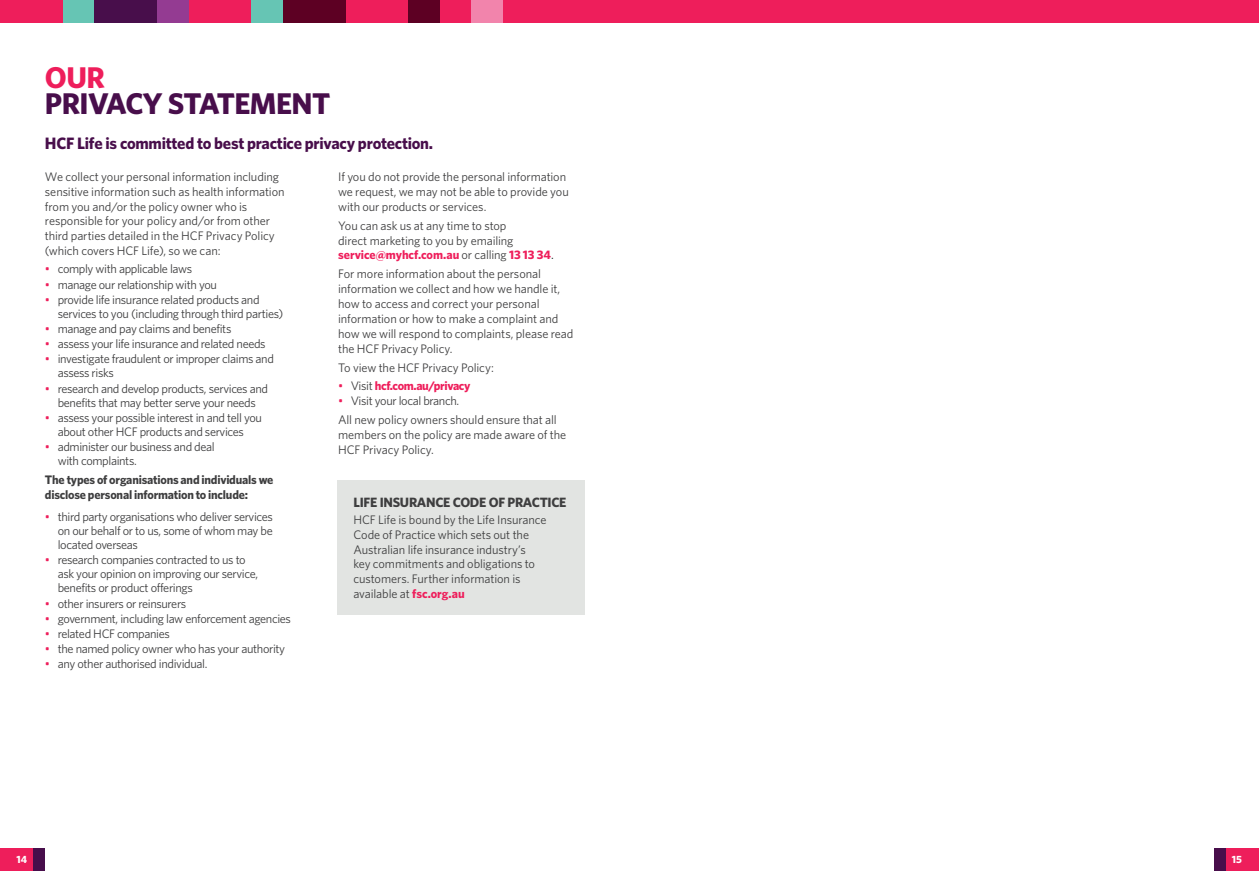
<style>
.page{position:relative;width:1259px;height:893px;background:#fff}
.page>*{position:absolute;margin:0;border:0;box-sizing:border-box;transform-origin:0 0}
.t1{font:700 30px/25.5px "Whitney";letter-spacing:-.02em;color:#480e4b}
.t2{font:700 16.5px "Whitney";letter-spacing:-.015em;color:#480e4b}
.S2_Legal{font:700 13.5px "Whitney";letter-spacing:-.02em;color:#3e3e3f}
.Body_Legal{font:12.3px/14.9px "Whitney";letter-spacing:-.02em;color:#3e3e3f}
.S3_Legal{font:700 12.3px/14.9px "Whitney";letter-spacing:-.015em;color:#3e3e3f}
.t3{font:700 12.3px "Whitney";letter-spacing:-.03em;color:#ee1e5b}
.t4{font:700 10.5px "Whitney";color:#fff}
.s1{color:#ee1e5b}
.s2{font-weight:700;color:#ee1e5b}
.s3{color:#141c1b}
.s4{font-weight:400}
.s5{font-weight:400;color:#3e3e3f}
</style>
<div class="page">
<div style="left:0;top:0;width:1259px;height:22px;background:#ee1e5b"></div>
<div style="left:63px;top:0;width:31px;height:22px;background:#66c5b4"></div>
<div style="left:94px;top:0;width:63px;height:22px;background:#480e4b"></div>
<div style="left:157px;top:0;width:31px;height:22px;background:#943b92"></div>
<div style="left:251px;top:0;width:32px;height:22px;background:#66c5b4"></div>
<div style="left:283px;top:0;width:62px;height:22px;background:#5d0023"></div>
<div style="left:408px;top:0;width:32px;height:22px;background:#5d0023"></div>
<div style="left:471px;top:0;width:31px;height:22px;background:#f284ac"></div>
<div style="left:337px;top:480px;width:247px;height:134px;background:#e2e4e2"></div>
<div style="left:1225px;top:848px;width:34px;height:22px;background:#ee1e5b"></div>
<div style="left:1214px;top:848px;width:11px;height:22px;background:#480e4b"></div>
<div style="left:0;top:848px;width:34px;height:22px;background:#ee1e5b"></div>
<div style="left:34px;top:848px;width:11px;height:22px;background:#480e4b"></div>
<p class="t1" style="left:45px;top:65px;width:287px"><span class="s1">OUR<br></span>PRIVACY STATEMENT</p>
<p class="t2" style="left:45px;top:132px;width:390px">HCF Life is committed to best practice privacy protection.</p>
<p class="Body_Legal" style="left:45px;top:169px;width:241px">We collect your personal information including sensitive information such as health information from you and/or the policy owner who is responsible for your policy and/or from other third parties detailed in the HCF Privacy Policy (which covers HCF Life), so we can:</p>
<p class="Body_Legal" style="left:45px;top:261px;width:149px"><span class="s1">•</span> comply with applicable laws</p>
<p class="Body_Legal" style="left:45px;top:277px;width:174px"><span class="s1">•</span> manage our relationship with you</p>
<p class="Body_Legal" style="left:58px;top:292px;width:227px;line-height:14px;text-indent:-13px"><span class="s1">•</span> provide life insurance related products and services to you (including through third parties)</p>
<p class="Body_Legal" style="left:45px;top:321px;width:188px"><span class="s1">•</span> manage and pay claims and benefits</p>
<p class="Body_Legal" style="left:45px;top:336px;width:222px"><span class="s1">•</span> assess your life insurance and related needs</p>
<p class="Body_Legal" style="left:58px;top:352px;width:218px;line-height:14px;text-indent:-13px"><span class="s1">•</span> investigate fraudulent or improper claims and assess risks</p>
<p class="Body_Legal" style="left:45px;top:381px;width:225px;line-height:14px;text-align:center"><span class="s1">•</span> research and develop products, services and benefits that may better serve your needs</p>
<p class="Body_Legal" style="left:45px;top:410px;width:219px;line-height:14px;text-align:center"><span class="s1">•</span> assess your possible interest in and tell you about other HCF products and services</p>
<p class="Body_Legal" style="left:58px;top:439px;width:159px;line-height:14px;text-indent:-13px"><span class="s1">•</span> administer our business and deal with complaints.</p>
<p class="S3_Legal" style="left:45px;top:472px;width:230px">The types of organisations and individuals we disclose personal information to include:</p>
<p class="Body_Legal" style="left:58px;top:510px;width:217px;line-height:14px;text-align:justify;text-indent:-13px"><span class="s1">•</span> third party organisations who deliver services on our behalf or to us, some of whom may be located overseas</p>
<p class="Body_Legal" style="left:58px;top:553px;width:202px;line-height:14px;text-indent:-13px"><span class="s1">•</span> research companies contracted to us to ask your opinion on improving our service, benefits or product offerings</p>
<p class="Body_Legal" style="left:45px;top:596px;width:143px"><span class="s1">•</span> other insurers or reinsurers</p>
<p class="Body_Legal" style="left:45px;top:611px;width:247px"><span class="s1">•</span> government, including law enforcement agencies</p>
<p class="Body_Legal" style="left:45px;top:626px;width:126px"><span class="s1">•</span> related HCF companies</p>
<p class="Body_Legal" style="left:45px;top:641px;width:242px"><span class="s1">•</span> the named policy owner who has your authority</p>
<p class="Body_Legal" style="left:45px;top:656px;width:164px"><span class="s1">•</span> any other authorised individual.</p>
<p class="Body_Legal" style="left:338px;top:169px;width:232px">If you do not provide the personal information we request, we may not be able to provide you with our products or services.</p>
<p class="Body_Legal" style="left:338px;top:218px;width:217px">You can ask us at any time to stop<br>direct marketing to you by emailing <span class="s2">service@myhcf.com.au</span> or calling <span class="s2">13 13 34</span><span class="s3">.</span></p>
<p class="Body_Legal" style="left:338px;top:266px;width:237px">For more information about the personal information we collect and how we handle it, how to access and correct your personal information or how to make a complaint and how we will respond to complaints, please read the HCF Privacy Policy.</p>
<p class="Body_Legal" style="left:338px;top:360px;width:157px">To view the HCF Privacy Policy:</p>
<p class="t3" style="left:338px;top:377px;width:134px"><span class="s4">•</span> <span class="s5">Visit</span> hcf.com.au/privacy</p>
<p class="Body_Legal" style="left:338px;top:393px;width:123px"><span class="s1">•</span> Visit your local branch.</p>
<p class="Body_Legal" style="left:338px;top:412px;width:230px">All new policy owners should ensure that all members on the policy are made aware of the<br>HCF Privacy Policy.</p>
<p class="S2_Legal" style="left:353px;top:493px;width:215px">LIFE INSURANCE CODE OF PRACTICE</p>
<p class="Body_Legal" style="left:353px;top:512px;width:195px">HCF Life is bound by the Life Insurance Code of Practice which sets out the Australian life insurance industry’s<br>key commitments and obligations to customers. Further information is available at <span class="s2">fsc.org.au</span></p>
<p class="t4" style="left:17px;top:853px;width:12px">14</p>
<p class="t4" style="left:1231px;top:853px;width:12px">15</p>
</div>
